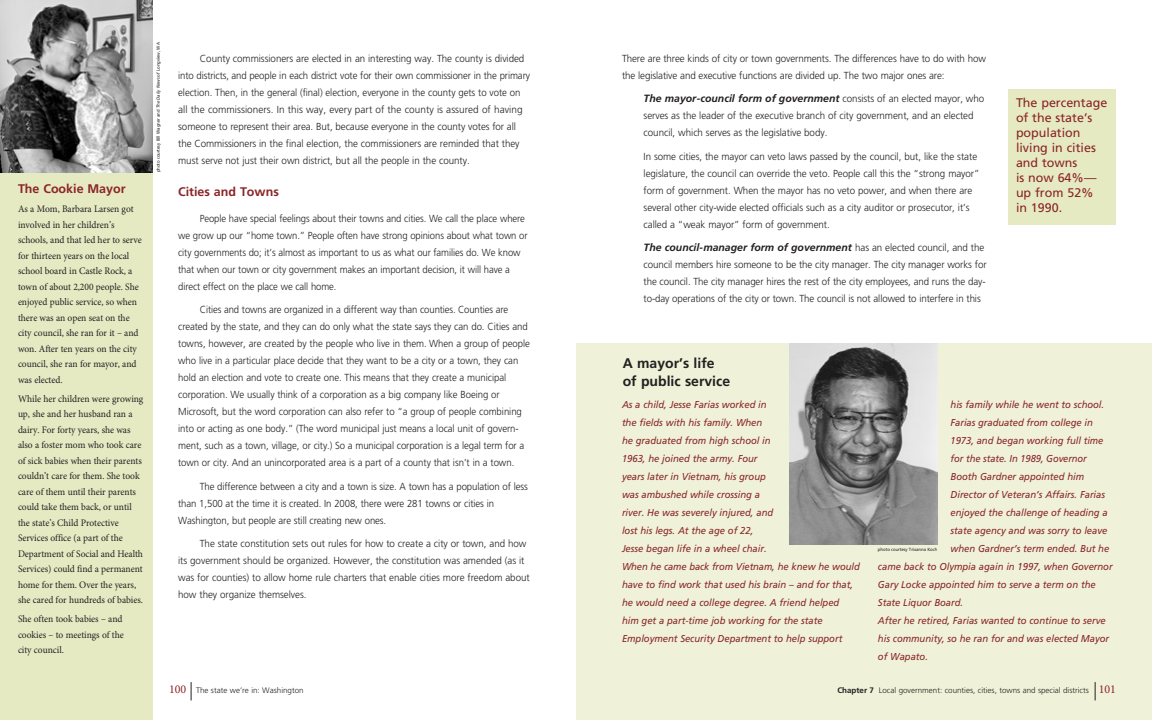
<style>
.page{position:relative;width:1152px;height:720px;background:#fff}
.page>*{position:absolute;margin:0;border:0;box-sizing:border-box;transform-origin:0 0}
.Subhead-frut_BF{font:700 14px/18px "Frutiger";color:#231f20}
.Subhead-frut_BF-2{font:12.5px/15px "Frutiger";color:#8a2528}
.Subhead-frut_BF-3{font:700 12.5px "Frutiger";color:#8a2528}
.text-frut_indent{font:italic 700 10.5px "Frutiger";color:#231f20}
.TEXT-frut{font:300 10.2px/17px "Frutiger";letter-spacing:-.005em;color:#231f20;scale:.93 1}
.TEXT-frut-2{font:300 10.2px/17px "Frutiger";letter-spacing:-.005em;color:#231f20;scale:.96 1}
.text-frut_indent-2{font:300 10.2px/17px "Frutiger";letter-spacing:-.005em;color:#231f20;scale:.96 1}
.TEXT-frut-3{font:300 10.2px/17px "Frutiger";letter-spacing:-.005em;color:#231f20;scale:.94 1}
.sidebar-blue_minion{font:10px/15.5px "Minion Pro";letter-spacing:-.005em;color:#231f20;scale:.95 1}
.sidebar-frut_ital{font:italic 10px/18px "Frutiger";letter-spacing:-.005em;color:#8a2528;scale:.95 1}
.sidebar-frut_ital-2{font:italic 10px/18px "Frutiger";letter-spacing:-.005em;color:#8a2528;scale:.94 1}
.t1{font:300 8px "Frutiger";color:#231f20}
.photo_credits{font:4.5px "Frutiger";letter-spacing:-.005em;color:#231f20;scale:.95 1}
.s1{font-style:italic}
.s2{font-weight:300;font-style:normal;font-size:10.2px}
.s3{font-family:"Minion Pro";font-weight:400;font-size:12px;color:#8a2528}
.s4{font-weight:700}
</style>
<div class="page">
<div style="left:576px;top:343px;width:576px;height:377px;background:#eff2d9"></div>
<div style="left:0;top:0;width:153px;height:720px;background:#e6eac3"></div>
<img style="left:0;top:0;width:153px;height:172px">
<img style="left:790px;top:343px;width:148px;height:201px">
<div style="left:1008px;top:90px;width:108px;height:135px;background:#e6eac3"></div>
<svg style="left:1095px;top:682px;width:1px;height:18px"></svg>
<svg style="left:191px;top:682px;width:1px;height:18px"></svg>
<p class="Subhead-frut_BF-3" style="left:18px;top:181px;width:109px">The Cookie Mayor</p>
<p class="sidebar-blue_minion" style="left:18px;top:202px;width:132px">As a Mom, Barbara Larsen got involved in her children’s schools, and that led her to serve for thirteen years on the local school board in Castle Rock, a town of about 2,200 people. She enjoyed public service, so when there was an open seat on the city council, she ran for it – and won. After ten years on the city council, she ran for mayor, and was elected.</p>
<p class="sidebar-blue_minion" style="left:18px;top:391px;width:134px">While her children were growing up, she and her husband ran a dairy. For forty years, she was also a foster mom who took care of sick babies when their parents couldn’t care for them. She took care of them until their parents could take them back, or until the state’s Child Protective<br>Services office (a part of the<br>Department of Social and Health<br>Services) could find a permanent home for them. Over the years, she cared for hundreds of babies.</p>
<p class="sidebar-blue_minion" style="left:18px;top:612px;width:113px">She often took babies – and cookies – to meetings of the city council.</p>
<p class="photo_credits" style="left:156px;top:172px;width:139px;rotate:-90deg">photo courtesy Bill Wagner and <span class="s1">The Daily News</span> of Longview, WA</p>
<p class="TEXT-frut-2" style="left:178px;top:50px;width:368px;text-indent:22px">County commissioners are elected in an interesting way. The county is divided into districts, and people in each district vote for their own commissioner in the primary election. Then, in the general (final) election, everyone in the county gets to vote on all the commissioners. In this way, every part of the county is assured of having someone to represent their area. But, because everyone in the county votes for all the Commissioners in the final election, the commissioners are reminded that they must serve not just their own district, but all the people in the county.</p>
<p class="Subhead-frut_BF-3" style="left:178px;top:185px;width:102px">Cities and Towns</p>
<p class="TEXT-frut" style="left:178px;top:210px;width:377px;text-indent:22px">People have special feelings about their towns and cities. We call the place where we grow up our “home town.” People often have strong opinions about what town or city governments do; it’s almost as important to us as what our families do. We know that when our town or city government makes an important decision, it will have a direct effect on the place we call home.</p>
<p class="TEXT-frut" style="left:178px;top:301px;width:380px;text-indent:22px">Cities and towns are organized in a different way than counties. Counties are created by the state, and they can do only what the state says they can do. Cities and towns, however, are created by the people who live in them. When a group of people who live in a particular place decide that they want to be a city or a town, they can hold an election and vote to create one. This means that they create a municipal corporation. We usually think of a corporation as a big company like Boeing or Microsoft, but the word corporation can also refer to “a group of people combining into or acting as one body.” (The word municipal just means a local unit of govern&shy;ment, such as a town, village, or city.) So a municipal corporation is a legal term for a town or city. And an unincorporated area is a part of a county that isn’t in a town.</p>
<p class="TEXT-frut-3" style="left:178px;top:478px;width:373px;text-indent:22px">The difference between a city and a town is size. A town has a population of less than 1,500 at the time it is created. In 2008, there were 281 towns or cities in<br>Washington, but people are still creating new ones.</p>
<p class="TEXT-frut-2" style="left:178px;top:535px;width:368px;text-indent:22px">The state constitution sets out rules for how to create a city or town, and how its government should be organized. However, the constitution was amended (as it was for counties) to allow home rule charters that enable cities more freedom about how they organize themselves.</p>
<p class="TEXT-frut-2" style="left:622px;top:50px;width:381px">There are three kinds of city or town governments. The differences have to do with how the legislative and executive functions are divided up. The two major ones are:</p>
<p class="text-frut_indent" style="left:644px;top:93px;width:342px">The mayor-council form of government <span class="s2">consists of an elected mayor, who</span></p>
<p class="text-frut_indent-2" style="left:644px;top:107px;width:345px">serves as the leader of the executive branch of city government, and an elected council, which serves as the legislative body.</p>
<p class="text-frut_indent-2" style="left:644px;top:148px;width:352px">In some cities, the mayor can veto laws passed by the council, but, like the state legislature, the council can override the veto. People call this the “strong mayor” form of government. When the mayor has no veto power, and when there are several other city-wide elected officials such as a city auditor or prosecutor, it’s called a “weak mayor” form of government.</p>
<p class="text-frut_indent" style="left:644px;top:242px;width:342px">The council-manager form of government <span class="s2">has an elected council, and the</span></p>
<p class="text-frut_indent-2" style="left:644px;top:256px;width:359px;text-align:justify">council members hire someone to be the city manager. The city manager works for the council. The city manager hires the rest of the city employees, and runs the day&shy;to-day operations of the city or town. The council is not allowed to interfere in this</p>
<p class="Subhead-frut_BF" style="left:623px;top:354px;width:109px">A mayor’s life of public service</p>
<p class="Subhead-frut_BF-2" style="left:1016px;top:95px;width:93px">The percentage of the state’s population living in cities and towns<br>is now 64%— up from 52% in 1990.</p>
<p class="sidebar-frut_ital" style="left:622px;top:396px;width:161px">As a child, Jesse Farias worked in the fields with his family. When he graduated from high school in<br>1963, he joined the army. Four years later in Vietnam, his group was ambushed while crossing a river. He was severely injured, and lost his legs. At the age of 22,<br>Jesse began life in a wheel chair.</p>
<p class="sidebar-frut_ital-2" style="left:622px;top:558px;width:255px">When he came back from Vietnam, he knew he would have to find work that used his brain – and for that, he would need a college degree. A friend helped<br>him get a part-time job working for the state Employment Security Department to help support</p>
<p class="sidebar-frut_ital" style="left:951px;top:396px;width:163px">his family while he went to school.</p>
<p class="sidebar-frut_ital" style="left:951px;top:414px;width:151px">Farias graduated from college in</p>
<p class="sidebar-frut_ital" style="left:951px;top:432px;width:162px">1973, and began working full time</p>
<p class="sidebar-frut_ital-2" style="left:951px;top:450px;width:147px">for the state. In 1989, Governor</p>
<p class="sidebar-frut_ital" style="left:951px;top:468px;width:142px">Booth Gardner appointed him</p>
<p class="sidebar-frut_ital" style="left:951px;top:486px;width:164px">Director of Veteran’s Affairs. Farias</p>
<p class="sidebar-frut_ital" style="left:951px;top:504px;width:167px">enjoyed the challenge of heading a</p>
<p class="sidebar-frut_ital" style="left:951px;top:522px;width:167px">state agency and was sorry to leave</p>
<p class="sidebar-frut_ital" style="left:951px;top:540px;width:169px">when Gardner’s term ended. But he</p>
<p class="sidebar-frut_ital" style="left:878px;top:558px;width:249px">came back to Olympia again in 1997, when Governor</p>
<p class="sidebar-frut_ital" style="left:878px;top:576px;width:231px">Gary Locke appointed him to serve a term on the</p>
<p class="sidebar-frut_ital" style="left:878px;top:594px;width:91px">State Liquor Board.</p>
<p class="sidebar-frut_ital" style="left:878px;top:612px;width:245px">After he retired, Farias wanted to continue to serve his community, so he ran for and was elected Mayor</p>
<p class="sidebar-frut_ital" style="left:878px;top:648px;width:54px">of Wapato.</p>
<p class="photo_credits" style="left:878px;top:547px;width:64px">photo courtesy Trixanna Koch</p>
<p class="t1" style="left:169px;top:686px;width:136px"><span class="s3">100</span> The state we’re in: Washington</p>
<p class="t1" style="left:837px;top:685px;width:280px"><span class="s4">Chapter 7</span> Local government: counties, cities, towns and special districts <span class="s3">101</span></p>
</div>
